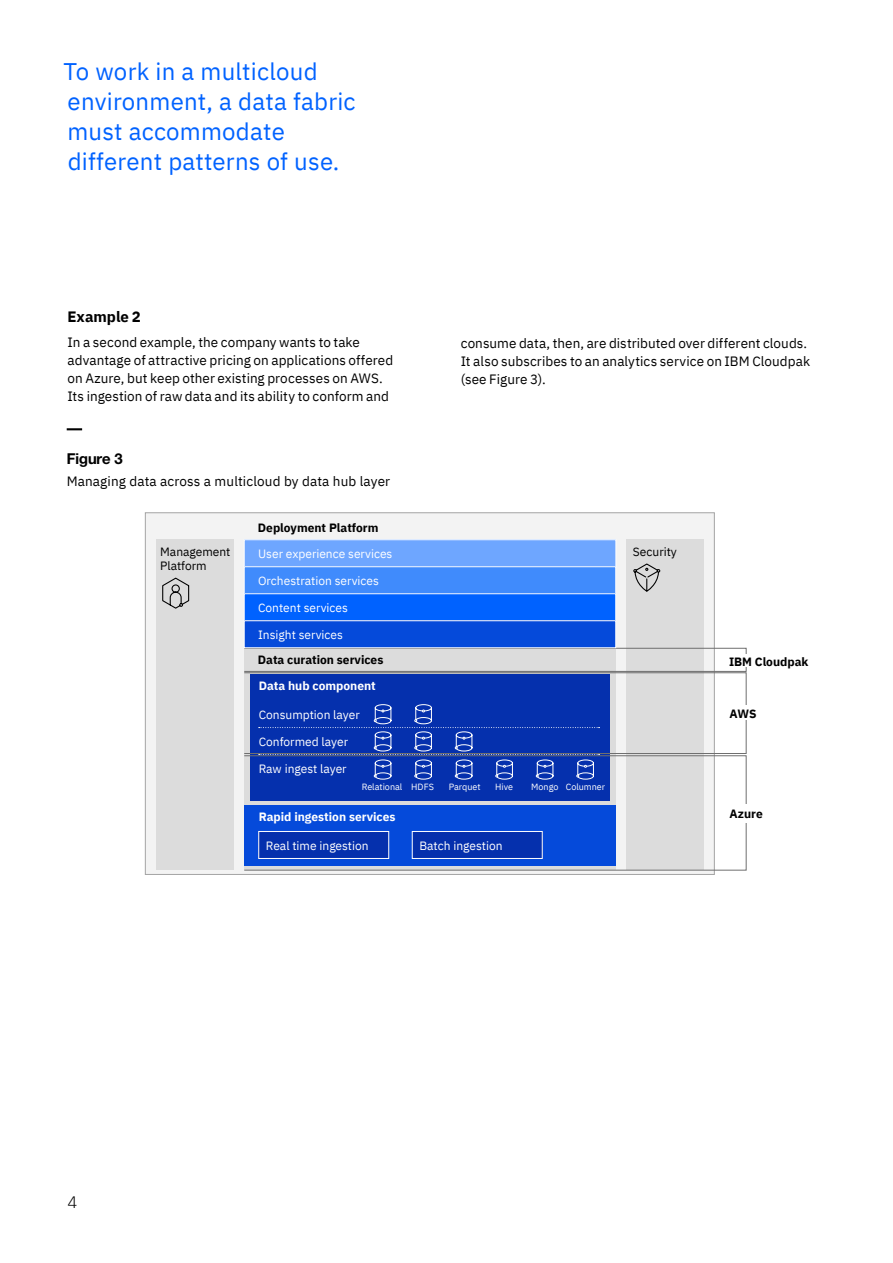
<style>
.page{position:relative;width:893px;height:1263px;background:#fff}
.page>*{position:absolute;margin:0;border:0;box-sizing:border-box;transform-origin:0 0}
.t1{font:24px/30px "IBM Plex Sans";letter-spacing:.01em;color:#0062ff}
.t2{font:300 16.5px "IBM Plex Sans";color:#000}
.t3{font:700 15px "IBM Plex Sans";color:#000}
.t4{font:15px "Helv Neue Boldfor IBM";color:#000}
.t5{font:13.5px/18px "IBM Plex Sans";letter-spacing:.005em;color:#000}
.t6{font:12px "IBM Plex Sans";color:#fff}
.t7{font:700 12px/26.4px "IBM Plex Sans";color:#000}
.t8{font:12px/14.4px "IBM Plex Sans";color:#000}
.t9{font:700 12px "IBM Plex Sans";color:#fff}
.t10{font:9px "IBM Plex Sans";color:#fff}
.s1{color:#fff}
</style>
<div class="page">
<svg style="left:67px;top:428px;width:15px;height:2px"></svg>
<div style="left:145px;top:512px;width:570px;height:363px;background:#f3f3f3;border:1px solid #a4a4a4"></div>
<div style="left:244px;top:648px;width:372px;height:222px;background:#dcdcdc"></div>
<div style="left:156px;top:540px;width:77px;height:330px;background:#dcdcdc"></div>
<div style="left:626px;top:539px;width:78px;height:331px;background:#dcdcdc"></div>
<div style="left:244px;top:648px;width:502px;height:24px;border:1px solid #6f6f6f"></div>
<div style="left:715px;top:654px;width:99px;height:13px;background:#fff"></div>
<div style="left:250px;top:674px;width:359px;height:127px;background:#0530ad"></div>
<div style="left:244px;top:805px;width:372px;height:60px;background:#054ada"></div>
<div style="left:259px;top:831px;width:130px;height:27px;background:#0530ad"></div>
<div style="left:258px;top:831px;width:131px;height:28px;border:1px solid #fff"></div>
<div style="left:412px;top:831px;width:130px;height:27px;background:#0530ad"></div>
<div style="left:412px;top:831px;width:131px;height:28px;border:1px solid #fff"></div>
<div style="left:244px;top:672px;width:502px;height:82px;border:1px solid #6f6f6f"></div>
<div style="left:716px;top:706px;width:95px;height:14px;background:#fff"></div>
<svg style="left:259px;top:704px;width:341px;height:76px"></svg>
<svg style="left:162px;top:577px;width:28px;height:32px"></svg>
<div style="left:244px;top:540px;width:372px;height:27px;background:#6ea6ff"></div>
<div style="left:244px;top:539px;width:372px;height:28px;border:1px solid #fff"></div>
<div style="left:244px;top:567px;width:372px;height:27px;background:#408bfc"></div>
<div style="left:244px;top:566px;width:372px;height:28px;border:1px solid #fff"></div>
<div style="left:244px;top:594px;width:372px;height:27px;background:#0062ff"></div>
<div style="left:244px;top:621px;width:372px;height:27px;background:#054ada"></div>
<svg style="left:633px;top:564px;width:28px;height:28px"></svg>
<h2 class="t1" style="left:63px;top:54px;width:294px">To work in a multicloud environment, a data fabric must accommodate different patterns of use.</h2>
<p class="t3" style="left:68px;top:305px;width:75px">Example 2</p>
<p class="t5" style="left:68px;top:332px;width:327px">In a second example, the company wants to take advantage of attractive pricing on applications offered on Azure, but keep other existing processes on AWS.<br>Its ingestion of raw data and its ability to conform and</p>
<p class="t5" style="left:461px;top:333px;width:351px">consume data, then, are distributed over different clouds.<br>It also subscribes to an analytics service on IBM Cloudpak (see Figure 3).</p>
<p class="t4" style="left:67px;top:449px;width:58px">Figure 3</p>
<p class="t5" style="left:67px;top:471px;width:325px">Managing data across a multicloud by data hub layer</p>
<p class="t7" style="left:258px;top:514px;width:122px">Deployment Platform</p>
<p class="t8" style="left:160px;top:543px;width:72px">Management<br>Platform</p>
<p class="t6" style="left:258px;top:544px;width:136px">User experience services</p>
<p class="t6" style="left:258px;top:571px;width:122px">Orchestration services</p>
<p class="t6" style="left:258px;top:598px;width:91px">Content services</p>
<p class="t6" style="left:258px;top:625px;width:86px">Insight services</p>
<p class="t7" style="left:258px;top:645px;width:127px">Data curation services<br><span class="s1">Data hub component</span></p>
<p class="t6" style="left:259px;top:706px;width:103px">Consumption layer</p>
<p class="t6" style="left:259px;top:733px;width:91px">Conformed layer</p>
<p class="t6" style="left:259px;top:760px;width:89px">Raw ingest layer</p>
<p class="t10" style="left:362px;top:780px;width:74px">Relational HDFS</p>
<p class="t10" style="left:449px;top:780px;width:33px">Parquet</p>
<p class="t10" style="left:495px;top:780px;width:19px">Hive</p>
<p class="t10" style="left:531px;top:780px;width:75px">Mongo Columner</p>
<p class="t9" style="left:259px;top:808px;width:138px">Rapid ingestion services</p>
<p class="t6" style="left:266px;top:836px;width:104px">Real time ingestion</p>
<p class="t6" style="left:419px;top:836px;width:85px">Batch ingestion</p>
<p class="t8" style="left:633px;top:543px;width:46px">Security</p>
<p class="t7" style="left:729px;top:647px;width:81px">IBM Cloudpak</p>
<p class="t7" style="left:729px;top:699px;width:29px">AWS</p>
<p class="t7" style="left:729px;top:800px;width:35px">Azure</p>
<p class="t2" style="left:68px;top:1189px;width:11px">4</p>
</div>
